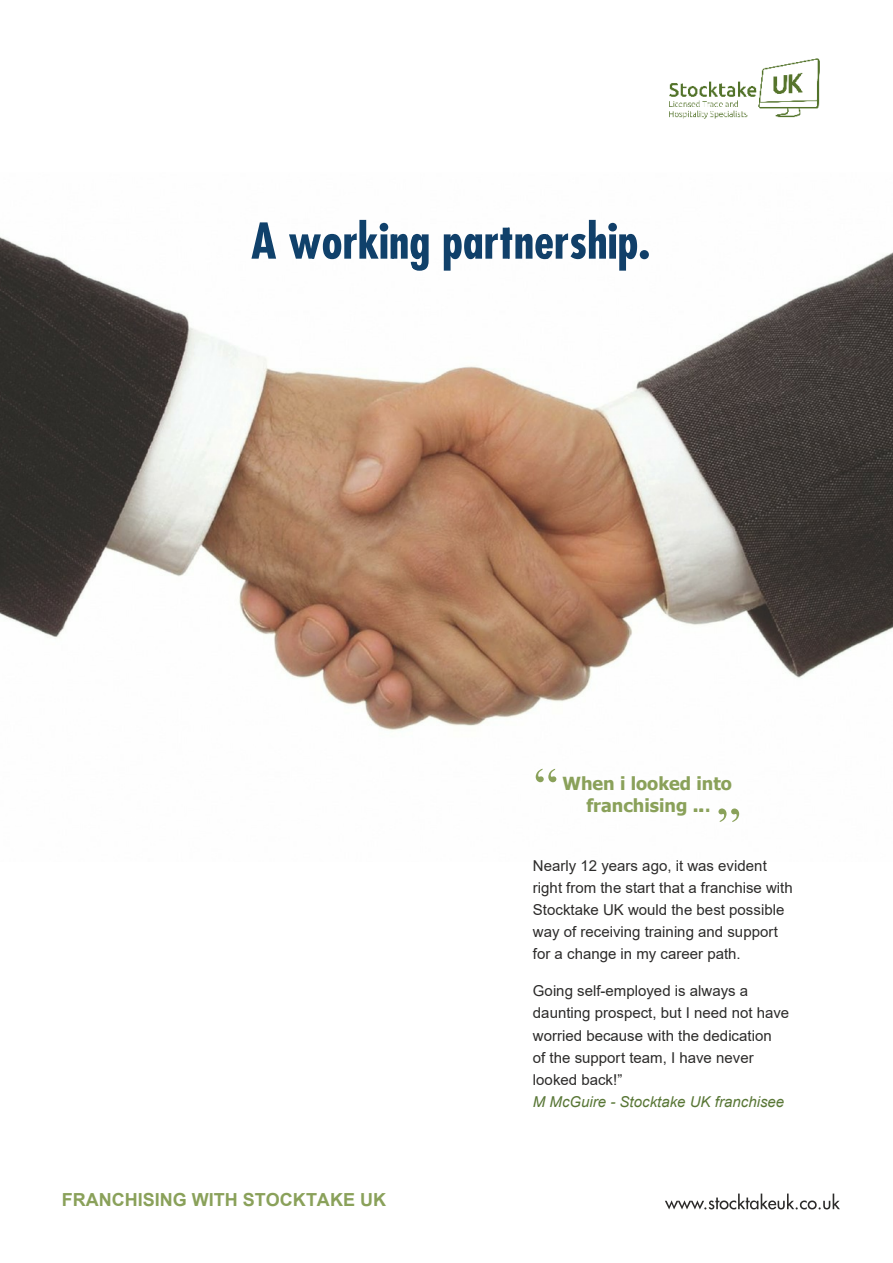
<style>
.page{position:relative;width:893px;height:1263px;background:#fff}
.page>*{position:absolute;margin:0;border:0;box-sizing:border-box;transform-origin:0 0}
.t1{font:54px "Times New Roman";color:#8aa15a}
.t2{font:700 18px "Tahoma";color:#8aa15a}
.t3{font:700 18px "Arial";color:#8aa15a}
.t4{font:15px/22px "Arial";color:#2c2b2a}
.t5{font:italic 15px "Arial";color:#587635}
</style>
<div class="page">
<img style="left:0;top:219px;width:893px;height:512px">
<svg style="left:251px;top:222px;width:25px;height:37px"></svg>
<svg style="left:313px;top:234px;width:8px;height:25px"></svg>
<svg style="left:289px;top:234px;width:24px;height:25px"></svg>
<svg style="left:323px;top:220px;width:106px;height:51px"></svg>
<svg style="left:410px;top:234px;width:4px;height:37px"></svg>
<svg style="left:509px;top:228px;width:3px;height:31px"></svg>
<svg style="left:444px;top:228px;width:65px;height:43px"></svg>
<svg style="left:549px;top:234px;width:4px;height:25px"></svg>
<svg style="left:515px;top:234px;width:34px;height:25px"></svg>
<svg style="left:556px;top:220px;width:93px;height:51px"></svg>
<svg style="left:665px;top:1193px;width:175px;height:16px"></svg>
<img style="left:669px;top:58px;width:151px;height:61px">
<p class="t3" style="left:62px;top:1193px;width:326px">FRANCHISING WITH STOCKTAKE UK</p>
<h1 class="t1" style="left:534px;top:768px;width:25px">“</h1>
<p class="t2" style="left:562px;top:776px;width:171px">When i looked into</p>
<h1 class="t1" style="left:741px;top:823px;width:25px;rotate:-180deg">“</h1>
<p class="t2" style="left:586px;top:798px;width:126px">franchising …..</p>
<p class="t4" style="left:533px;top:856px;width:261px">Nearly 12 years ago, it was evident right from the start that a franchise with Stocktake UK would the best possible way of receiving training and support for a change in my career path.</p>
<p class="t4" style="left:533px;top:981px;width:258px">Going self-employed is always a daunting prospect, but I need not have worried because with the dedication<br>of the support team, I have never looked back!”</p>
<p class="t5" style="left:533px;top:1095px;width:253px">M McGuire - Stocktake UK franchisee</p>
</div>
